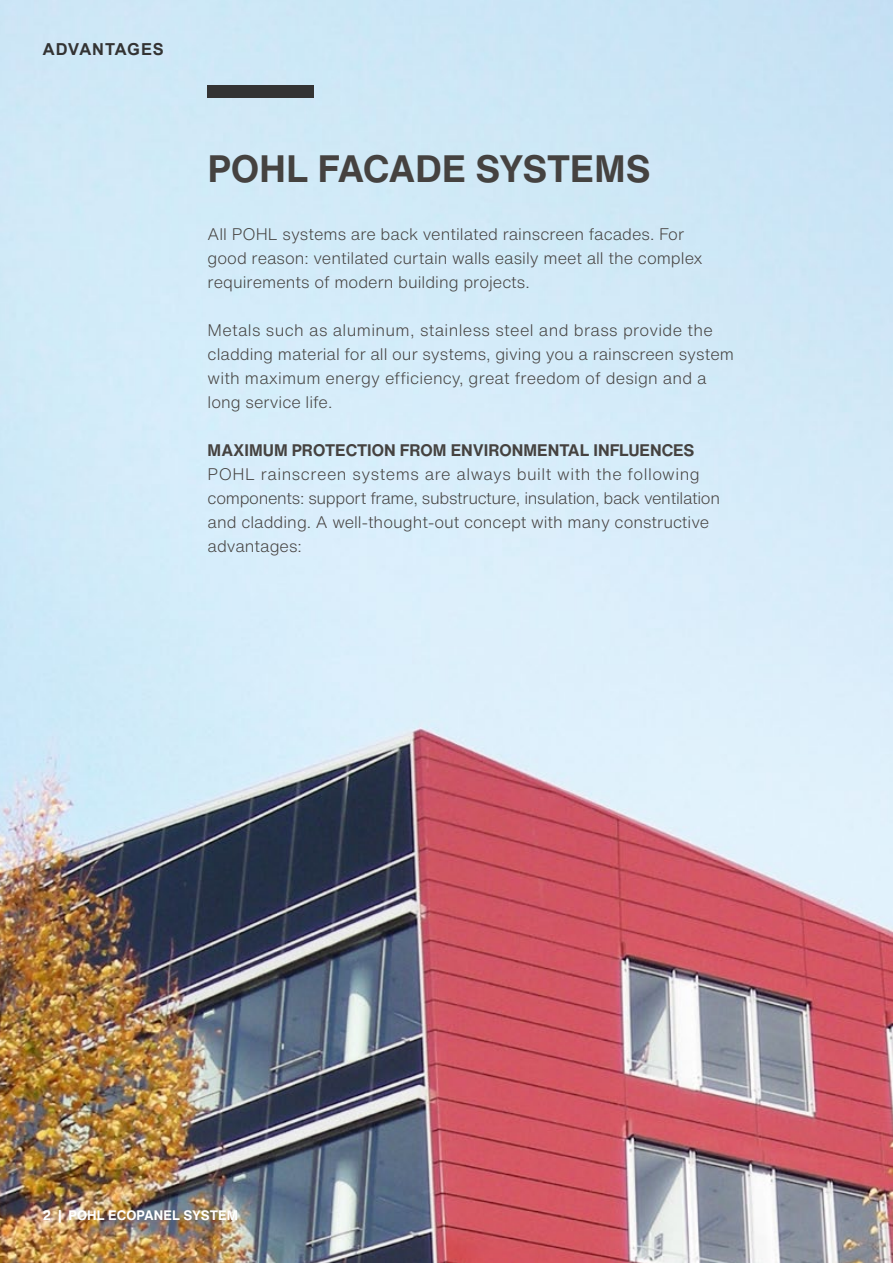
<style>
.page{position:relative;width:893px;height:1263px;background:#fff}
.page>*{position:absolute;margin:0;border:0;box-sizing:border-box;transform-origin:0 0}
.t1{font:700 37.5px "Helvetica Now Text";color:#454240}
.t2{font:300 16.5px/24px "Helvetica Now Text";color:#454240}
.t3{font:700 16.5px "Helvetica Now Text";color:#454240}
.t4{font:700 16.5px "Arial";letter-spacing:.045em;color:#333}
.t5{font:700 13.5px "Helvetica Now Text";letter-spacing:.01em;color:#fff}
</style>
<div class="page">
<img style="left:0;top:0;width:893px;height:1263px">
<div style="left:208px;top:85px;width:106px;height:13px;background:#333"></div>
<p class="t4" style="left:43px;top:37px;width:123px">ADVANTAGES</p>
<h1 class="t1" style="left:208px;top:140px;width:444px">POHL FACADE SYSTEMS</h1>
<p class="t2" style="left:208px;top:222px;width:497px">All POHL systems are back ventilated rainscreen facades. For good reason: ventilated curtain walls easily meet all the complex requirements of modern building projects.</p>
<p class="t2" style="left:208px;top:318px;width:528px">Metals such as aluminum, stainless steel and brass provide the cladding material for all our systems, giving you a rainscreen system with maximum energy efficiency, great freedom of design and a long service life.</p>
<p class="t3" style="left:208px;top:438px;width:488px">MAXIMUM PROTECTION FROM ENVIRONMENTAL INFLUENCES</p>
<p class="t2" style="left:208px;top:462px;width:514px">POHL rainscreen systems are always built with the following components: support frame, substructure, insulation, back ventilation and cladding. A well-thought-out concept with many constructive advantages:</p>
<p class="t5" style="left:43px;top:1204px;width:197px">2 | POHL ECOPANEL SYSTEM</p>
</div>
